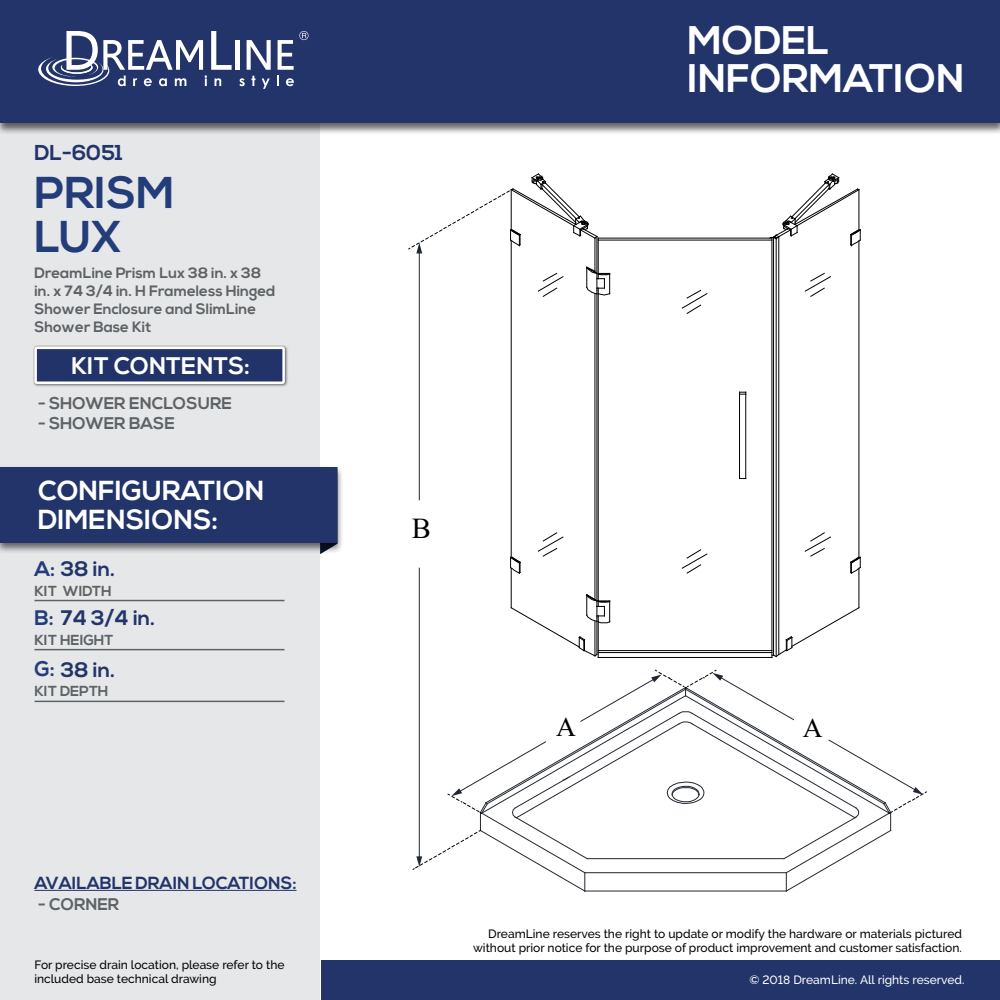
<style>
.page{position:relative;width:1000px;height:1000px;background:#fff}
.page>*{position:absolute;margin:0;border:0;box-sizing:border-box;transform-origin:0 0}
.t1{font:700 44.5px/43.5px "Nexa";color:#223d79}
.t2{font:700 39.9px/38px "Nexa";color:#fff}
.t3{font:28.8px "Times New Roman";color:#000}
.t4{font:700 27.5px/29px "Nexa";color:#fff}
.t5{font:27.5px "Times New Roman";color:#000}
.t6{font:700 24px "Nexa";color:#fff}
.t7{font:700 21.5px "Nexa";color:#22346a}
.t8{font:700 21px "Nexa";color:#22346a}
.t9{font:700 21px "Nexa";color:#223d79}
.t10{font:700 17.5px "Nexa";color:#22346a}
.t11{font:700 16.85px "Nexa";color:#5c6266}
.t12{font:700 15px/18px "Nexa";color:#5c6266}
.t13{font:700 14.5px "Nexa";color:#5c6266}
.t14{font:500 12px/14.4px "Raleway";color:#000;text-align:right}
.t15{font:500 12px "Raleway";color:#fff}
.s1{color:#223d79}
</style>
<div class="page">
<div style="left:0;top:117px;width:320px;height:883px;background:#e6e7e8"></div>
<div style="left:0;top:465px;width:344px;height:89px;background:#000;opacity:.57"></div>
<div style="left:0;top:467px;width:337px;height:75px;background:#22346a"></div>
<div style="left:0;top:0;width:1000px;height:135px;background:#000;opacity:.6"></div>
<div style="left:0;top:0;width:1000px;height:122px;background:#22346a"></div>
<div style="left:321px;top:960px;width:679px;height:40px;background:#22346a"></div>
<svg style="left:239px;top:78px;width:6px;height:8px"></svg>
<svg style="left:251px;top:76px;width:4px;height:10px"></svg>
<svg style="left:262px;top:78px;width:8px;height:11px"></svg>
<svg style="left:277px;top:76px;width:2px;height:10px"></svg>
<svg style="left:286px;top:78px;width:8px;height:8px"></svg>
<svg style="left:38px;top:31px;width:194px;height:55px"></svg>
<hr style="left:236px;top:40px;width:4px;height:30px;background:#fff">
<svg style="left:247px;top:40px;width:24px;height:30px"></svg>
<svg style="left:278px;top:31px;width:30px;height:39px"></svg>
<hr style="left:34px;top:600px;width:250px;height:1px;background:#5c6266">
<hr style="left:34px;top:649px;width:250px;height:1px;background:#5c6266">
<hr style="left:34px;top:701px;width:250px;height:1px;background:#5c6266">
<div style="left:33px;top:345px;width:256px;height:42px;background:#000;opacity:.6"></div>
<div style="left:36px;top:348px;width:248px;height:35px;background:#22336a"></div>
<div style="left:34px;top:347px;width:251px;height:37px;border:2px solid #fff"></div>
<hr style="left:34px;top:890px;width:263px;height:1px;background:#22346a">
<hr style="left:585px;top:891px;width:201px;height:1px;background:#222831">
<hr style="left:419px;top:568px;width:1px;height:290px;background:#222831">
<svg style="left:412px;top:669px;width:515px;height:222px"></svg>
<hr style="left:598px;top:657px;width:174px;height:1px;background:#000">
<svg style="left:408px;top:174px;width:453px;height:483px"></svg>
<h3 class="t7" style="left:34px;top:140px;width:90px">DL-6051</h3>
<h1 class="t1" style="left:34px;top:173px;width:142px">PRISM<br>LUX</h1>
<p class="t12" style="left:34px;top:264px;width:242px">DreamLine Prism Lux 38 in. x 38 in. x 74 3/4 in. H Frameless Hinged<br>Shower Enclosure and SlimLine<br>Shower Base Kit</p>
<h3 class="t6" style="left:71px;top:351px;width:180px">KIT CONTENTS:</h3>
<h3 class="t11" style="left:38px;top:393px;width:196px">- SHOWER ENCLOSURE</h3>
<h3 class="t11" style="left:38px;top:413px;width:138px">- SHOWER BASE</h3>
<h3 class="t4" style="left:38px;top:477px;width:228px">CONFIGURATION<br>DIMENSIONS:</h3>
<h3 class="t9" style="left:34px;top:556px;width:22px">A:</h3>
<p class="t13" style="left:34px;top:582px;width:79px">KIT WIDTH</p>
<h3 class="t9" style="left:34px;top:605px;width:21px">B:</h3>
<p class="t13" style="left:34px;top:631px;width:80px">KIT HEIGHT</p>
<h3 class="t8" style="left:34px;top:658px;width:82px"><span class="s1">G:</span> 38 in.</h3>
<p class="t13" style="left:34px;top:683px;width:76px">KIT DEPTH</p>
<h3 class="t8" style="left:61px;top:557px;width:56px">38 in.</h3>
<h3 class="t8" style="left:61px;top:606px;width:96px">74 3/4 in.</h3>
<h3 class="t10" style="left:34px;top:872px;width:264px">AVAILABLE DRAIN LOCATIONS:</h3>
<h3 class="t11" style="left:38px;top:895px;width:83px">- CORNER</h3>
<p class="t14" style="left:34px;top:957px;width:252px;text-align:left">For precise drain location, please refer to the included base technical drawing</p>
<h2 class="t2" style="left:688px;top:23px;width:278px">MODEL<br>INFORMATION</h2>
<h3 class="t3" style="left:412px;top:508px;width:21px">B</h3>
<h3 class="t5" style="left:556px;top:708px;width:21px">A</h3>
<h3 class="t5" style="left:803px;top:709px;width:21px">A</h3>
<p class="t14" style="left:473px;top:926px;width:490px">DreamLine reserves the right to update or modify the hardware or materials pictured without prior notice for the purpose of product improvement and customer satisfaction.</p>
<p class="t15" style="left:749px;top:973px;width:217px">© 2018 DreamLine. All rights reserved.</p>
</div>
